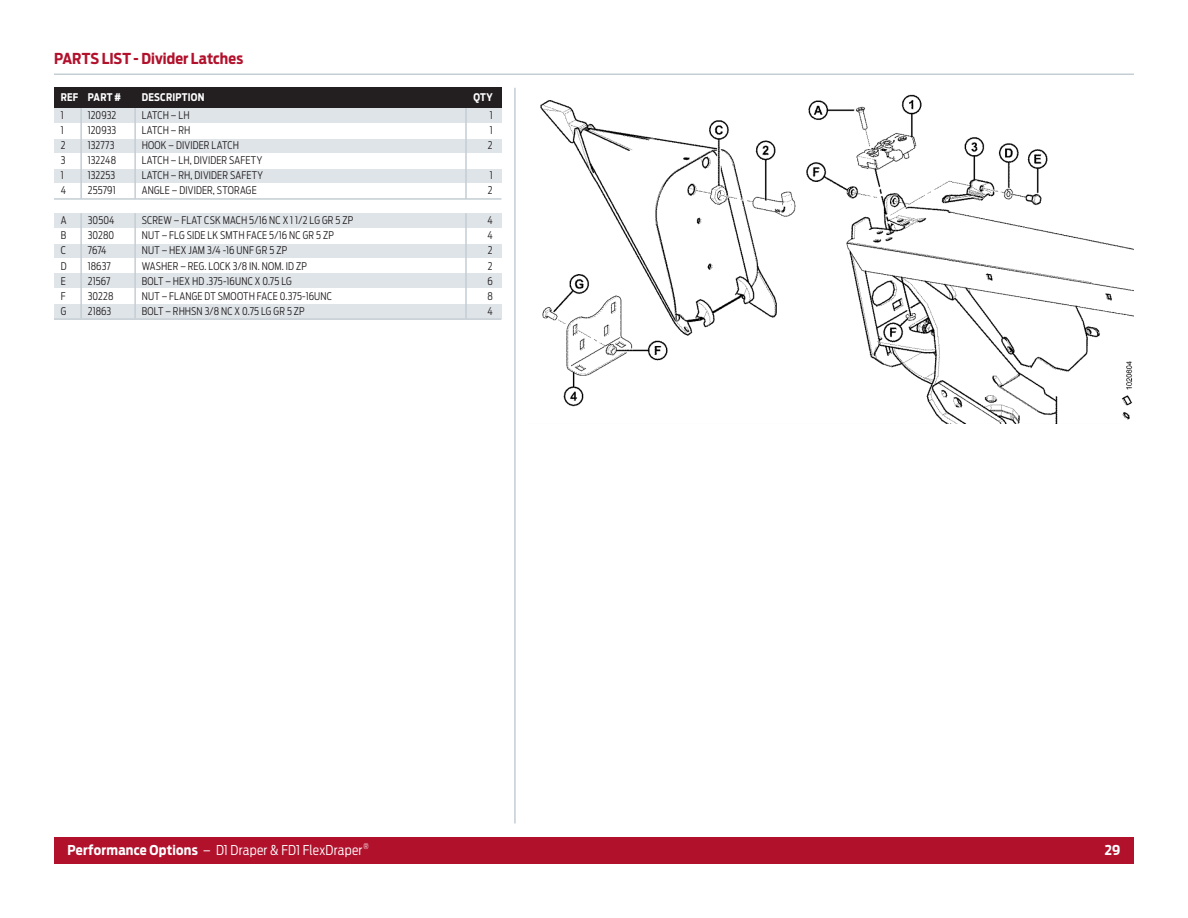
<style>
.page{position:relative;width:1188px;height:918px;background:#fff}
.page>*{position:absolute;margin:0;border:0;box-sizing:border-box;transform-origin:0 0}
.t1{font:700 15px "Antenna Cond";letter-spacing:.005em;color:#b2112c}
.t2{font:300 13.5px "Antenna Cond";letter-spacing:.015em;color:#fff}
.t3{font:700 13.5px "Antenna Cond";color:#fff}
.t4{font:300 10.5px "Antenna Cond";letter-spacing:.015em;color:#231f20;scale:.95 1}
.t5{font:700 10.5px "Antenna Cond";letter-spacing:.02em;color:#fff;scale:.95 1}
.t6{font:300 7.8px "Antenna Cond";color:#fff}
.s1{font-weight:700}
</style>
<div class="page">
<div style="left:54px;top:837px;width:1080px;height:27px;background:#b2112c"></div>
<hr style="left:54px;top:74px;width:1080px;height:1px;background:#c4ced4">
<hr style="left:514px;top:88px;width:2px;height:736px;background:#c4ced4">
<div style="left:54px;top:108px;width:447px;height:15px;background:#dfe4e8"></div>
<div style="left:54px;top:138px;width:447px;height:15px;background:#dfe4e8"></div>
<div style="left:54px;top:168px;width:447px;height:15px;background:#dfe4e8"></div>
<div style="left:54px;top:213px;width:447px;height:15px;background:#dfe4e8"></div>
<div style="left:54px;top:243px;width:447px;height:15px;background:#dfe4e8"></div>
<div style="left:54px;top:273px;width:447px;height:15px;background:#dfe4e8"></div>
<div style="left:54px;top:303px;width:447px;height:15px;background:#dfe4e8"></div>
<hr style="left:54px;top:198px;width:447px;height:2px;background:#c4ced4">
<hr style="left:465px;top:108px;width:2px;height:91px;background:#c4ced4">
<hr style="left:134px;top:108px;width:2px;height:91px;background:#c4ced4">
<hr style="left:80px;top:108px;width:2px;height:91px;background:#c4ced4">
<hr style="left:54px;top:318px;width:447px;height:2px;background:#c4ced4">
<hr style="left:465px;top:213px;width:2px;height:105px;background:#c4ced4">
<hr style="left:134px;top:213px;width:2px;height:105px;background:#c4ced4">
<hr style="left:80px;top:213px;width:2px;height:105px;background:#c4ced4">
<div style="left:54px;top:88px;width:447px;height:20px;background:#231f20"></div>
<img style="left:540px;top:94px;width:594px;height:329px">
<p class="t1" style="left:54px;top:50px;width:191px">PARTS LIST - Divider Latches</p>
<p class="t5" style="left:61px;top:91px;width:65px">REF PART #</p>
<p class="t5" style="left:142px;top:91px;width:68px">DESCRIPTION</p>
<p class="t5" style="left:473px;top:91px;width:22px">QTY</p>
<p class="t4" style="left:61px;top:109px;width:5px">1</p>
<p class="t4" style="left:88px;top:109px;width:32px">120932</p>
<p class="t4" style="left:142px;top:109px;width:52px">LATCH – LH</p>
<p class="t4" style="left:490px;top:109px;width:5px">1</p>
<p class="t4" style="left:61px;top:124px;width:5px">1</p>
<p class="t4" style="left:88px;top:124px;width:31px">120933</p>
<p class="t4" style="left:142px;top:124px;width:53px">LATCH – RH</p>
<p class="t4" style="left:490px;top:124px;width:5px">1</p>
<p class="t4" style="left:61px;top:139px;width:7px">2</p>
<p class="t4" style="left:88px;top:139px;width:30px">132773</p>
<p class="t4" style="left:142px;top:139px;width:104px">HOOK – DIVIDER LATCH</p>
<p class="t4" style="left:488px;top:139px;width:7px">2</p>
<p class="t4" style="left:61px;top:154px;width:6px">3</p>
<p class="t4" style="left:88px;top:154px;width:31px">132248</p>
<p class="t4" style="left:142px;top:154px;width:128px">LATCH – LH, DIVIDER SAFETY</p>
<p class="t4" style="left:61px;top:169px;width:5px">1</p>
<p class="t4" style="left:88px;top:169px;width:30px">132253</p>
<p class="t4" style="left:142px;top:169px;width:129px">LATCH – RH, DIVIDER SAFETY</p>
<p class="t4" style="left:490px;top:169px;width:5px">1</p>
<p class="t4" style="left:61px;top:184px;width:7px">4</p>
<p class="t4" style="left:88px;top:184px;width:31px">255791</p>
<p class="t4" style="left:142px;top:184px;width:123px">ANGLE – DIVIDER, STORAGE</p>
<p class="t4" style="left:488px;top:184px;width:7px">2</p>
<p class="t4" style="left:61px;top:215px;width:8px">A</p>
<p class="t4" style="left:88px;top:215px;width:30px">30504</p>
<p class="t4" style="left:142px;top:215px;width:224px">SCREW – FLAT CSK MACH 5/16 NC X 1 1/2 LG GR 5 ZP</p>
<p class="t4" style="left:487px;top:215px;width:7px">4</p>
<p class="t4" style="left:61px;top:230px;width:7px">B</p>
<p class="t4" style="left:88px;top:230px;width:29px">30280</p>
<p class="t4" style="left:142px;top:230px;width:204px">NUT – FLG SIDE LK SMTH FACE 5/16 NC GR 5 ZP</p>
<p class="t4" style="left:487px;top:230px;width:7px">4</p>
<p class="t4" style="left:61px;top:245px;width:7px">C</p>
<p class="t4" style="left:88px;top:245px;width:21px">7674</p>
<p class="t4" style="left:142px;top:245px;width:155px">NUT – HEX JAM 3/4 -16 UNF GR 5 ZP</p>
<p class="t4" style="left:488px;top:245px;width:7px">2</p>
<p class="t4" style="left:61px;top:260px;width:8px">D</p>
<p class="t4" style="left:88px;top:260px;width:26px">18637</p>
<p class="t4" style="left:142px;top:260px;width:175px">WASHER – REG. LOCK 3/8 IN. NOM. ID ZP</p>
<p class="t4" style="left:488px;top:260px;width:7px">2</p>
<p class="t4" style="left:61px;top:275px;width:7px">E</p>
<p class="t4" style="left:88px;top:275px;width:25px">21567</p>
<p class="t4" style="left:142px;top:275px;width:159px">BOLT – HEX HD .375-16UNC X 0.75 LG</p>
<p class="t4" style="left:487px;top:275px;width:7px">6</p>
<p class="t4" style="left:61px;top:290px;width:7px">F</p>
<p class="t4" style="left:88px;top:290px;width:29px">30228</p>
<p class="t4" style="left:142px;top:290px;width:202px">NUT – FLANGE DT SMOOTH FACE 0.375-16UNC</p>
<p class="t4" style="left:487px;top:290px;width:7px">8</p>
<p class="t4" style="left:61px;top:305px;width:7px">G</p>
<p class="t4" style="left:88px;top:305px;width:26px">21863</p>
<p class="t4" style="left:142px;top:305px;width:173px">BOLT – RHHSN 3/8 NC X 0.75 LG GR 5 ZP</p>
<p class="t4" style="left:487px;top:305px;width:7px">4</p>
<p class="t6" style="left:363px;top:842px;width:7px">®</p>
<p class="t2" style="left:68px;top:842px;width:296px"><span class="s1">Performance Options</span> – D1 Draper &amp; FD1 FlexDraper</p>
<p class="t3" style="left:1105px;top:842px;width:17px">29</p>
</div>
